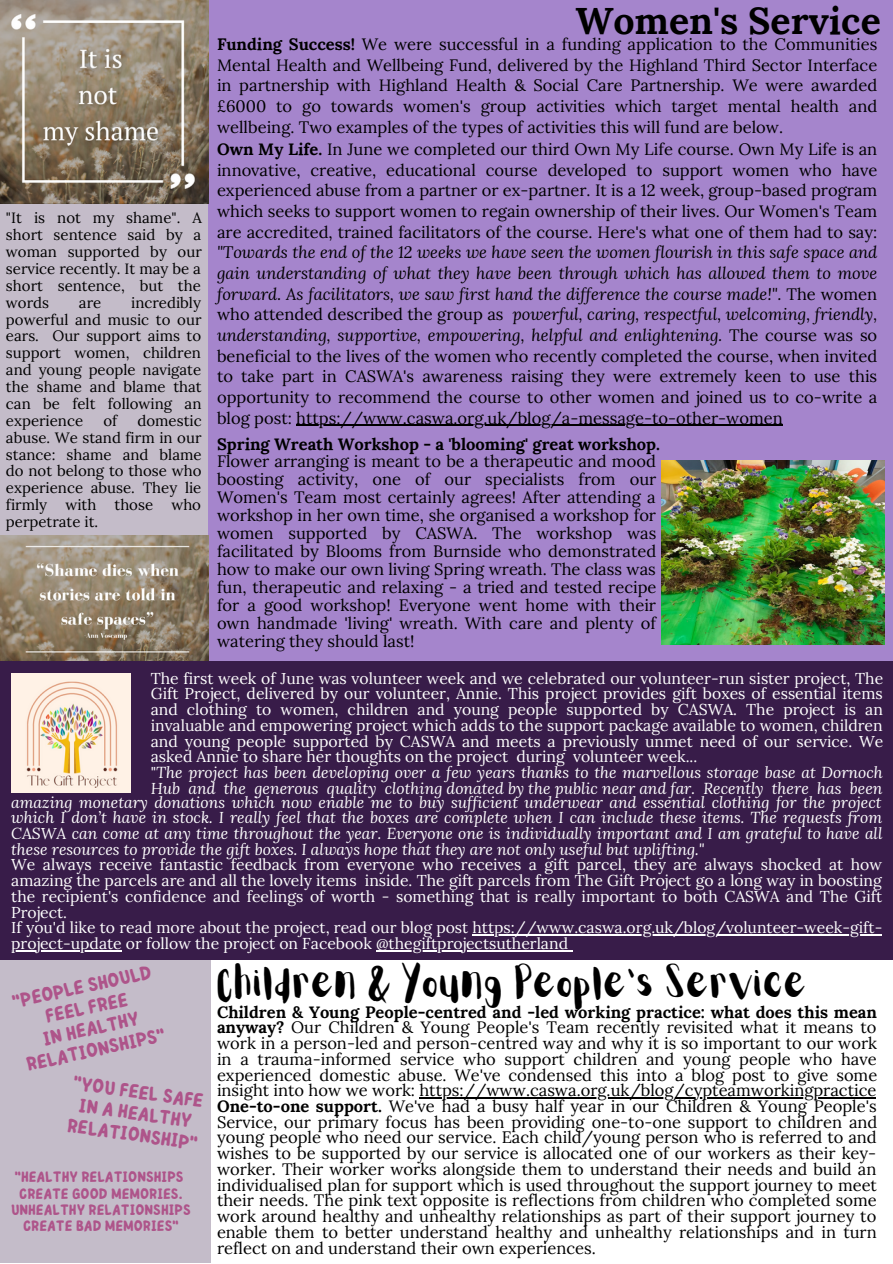
<style>
.page{position:relative;width:893px;height:1264px;background:#fff}
.page>*{position:absolute;margin:0;border:0;box-sizing:border-box;transform-origin:0 0}
.t1{font:700 37.5px "Lora";color:#000}
.t2{font:36px "Aloja Extended";color:#000}
.t3{font:700 19.8px/21.3px "Childos Arabic";color:#ae548a;text-align:center}
.t4{font:16.5px/15.8px "Lora";color:#000;text-align:justify}
.t5{font:700 16.5px "Lora";color:#000}
.t6{font:15.75px/15.8px "Lora";color:#fff;text-align:justify}
.t7{font:italic 15.75px/15.8px "Lora";color:#fff}
.t8{font:700 15.15px "Childos Arabic";color:#ae548a}
.t9{font:15px/16.8px "Lora";color:#000;text-align:justify}
.s1{font-weight:700}
.s2{font-style:italic}
.s3{font-style:normal}
</style>
<div class="page">
<div style="left:0;top:0;width:211px;height:1262px;background:#c4bcc9"></div>
<div style="left:208px;top:0;width:684px;height:685px;background:#a585cc"></div>
<img style="left:0;top:0;width:208px;height:203px">
<img style="left:0;top:535px;width:208px;height:126px">
<div style="left:0;top:661px;width:892px;height:298px;background:#381c49"></div>
<img style="left:11px;top:673px;width:119px;height:119px">
<img style="left:661px;top:460px;width:223px;height:185px">
<hr style="left:296px;top:424px;width:486px;height:2px;background:#000">
<hr style="left:472px;top:934px;width:410px;height:1px;background:#fff">
<hr style="left:11px;top:950px;width:111px;height:1px;background:#fff">
<hr style="left:376px;top:950px;width:192px;height:1px;background:#fff">
<hr style="left:419px;top:1097px;width:457px;height:1px;background:#000">
<p class="t9" style="left:6px;top:209px;width:197px">"It is not my shame". A short sentence said by a woman supported by our service recently. It may be a short sentence, but the words</p>
<p class="t9" style="left:6px;top:294px;width:197px;text-indent:125px">incredibly powerful and music to our ears. Our support aims to support women, children and young people navigate the shame and blame that can be felt following an experience</p>
<p class="t9" style="left:79px;top:294px;width:24px">are</p>
<p class="t9" style="left:103px;top:412px;width:15px">of</p>
<p class="t9" style="left:6px;top:412px;width:197px;text-indent:131px">domestic abuse. We stand firm in our stance: shame and blame do not belong to those who experience abuse. They lie firmly with those who perpetrate it.</p>
<p class="t1" style="left:575px;top:-3px;width:307px">Women's Service</p>
<p class="t4" style="left:217px;top:34px;width:661px;line-height:20.5px"><span class="s1">Funding Success!</span> We were successful in a funding application to the Communities Mental Health and Wellbeing Fund, delivered by the Highland Third Sector Interface in partnership with Highland Health &amp; Social Care Partnership. We were awarded £6000 to go towards women's group activities which target mental health and wellbeing. Two examples of the types of activities this will fund are below.</p>
<p class="t4" style="left:217px;top:139px;width:661px;line-height:20.7px"><span class="s1">Own My Life.</span> In June we completed our third Own My Life course. Own My Life is an innovative, creative, educational course developed to support women who have experienced abuse from a partner or ex-partner. It is a 12 week, group-based program which seeks to support women to regain ownership of their lives. Our Women's Team are accredited, trained facilitators of the course. Here's what one of them had to say: <span class="s2">"Towards the end of the 12 weeks we have seen the women flourish in this safe space and gain understanding of what they have been through which has allowed them to move forward. As facilitators, we saw first hand the difference the course made!".</span> The women who attended described the group as <span class="s2">powerful, caring, respectful, welcoming, friendly, understanding, supportive, empowering, helpful and enlightening.</span> The course was so beneficial to the lives of the women who recently completed the course, when invited to take part in CASWA's awareness raising they were extremely keen to use this opportunity to recommend the course to other women and joined us to co-write a blog post: https://www.caswa.org.uk/blog/a-message-to-other-women</p>
<p class="t5" style="left:217px;top:433px;width:444px">Spring Wreath Workshop - a 'blooming' great workshop.</p>
<p class="t4" style="left:217px;top:452px;width:441px;line-height:18px">Flower arranging is meant to be a therapeutic and mood boosting activity, one of our specialists from our Women's Team most certainly agrees! After attending a workshop in her own time, she organised a workshop for women supported by CASWA. The workshop was facilitated by Blooms from Burnside who demonstrated how to make our own living Spring wreath. The class was fun, therapeutic and relaxing - a tried and tested recipe for a good workshop! Everyone went home with their own handmade 'living' wreath. With care and plenty of watering they should last!</p>
<p class="t6" style="left:151px;top:670px;width:734px">The first week of June was volunteer week and we celebrated our volunteer-run sister project, The Gift Project, delivered by our volunteer, Annie. This project provides gift boxes of essential items and clothing to women, children and young people supported by CASWA. The project is an invaluable and empowering project which adds to the support package available to women, children and young people supported by CASWA and meets a previously unmet need of our service. We asked Annie to share her thoughts on the project during volunteer week...</p>
<p class="t7" style="left:151px;top:764px;width:733px"><span class="s3">"</span>The project has been developing over a few years thanks to the marvellous storage base at Dornoch<br>Hub and the generous quality clothing donated by the public near and far. Recently there has been</p>
<p class="t7" style="left:11px;top:793px;width:872px;text-align:justify">amazing monetary donations which now enable me to buy sufficient underwear and essential clothing for the project which I don’t have in stock. I really feel that the boxes are complete when I can include these items. The requests from CASWA can come at any time throughout the year. Everyone one is individually important and I am grateful to have all these resources to provide the gift boxes. I always hope that they are not only useful but uplifting."</p>
<p class="t6" style="left:11px;top:856px;width:872px">We always receive fantastic feedback from everyone who receives a gift parcel, they are always shocked at how amazing the parcels are and all the lovely items inside. The gift parcels from The Gift Project go a long way in boosting the recipient's confidence and feelings of worth - something that is really important to both CASWA and The Gift Project.</p>
<p class="t6" style="left:11px;top:919px;width:872px">If you'd like to read more about the project, read our blog post https://www.caswa.org.uk/blog/volunteer-week-gift&shy;project-update or follow the project on Facebook @thegiftprojectsutherland</p>
<p class="t3" style="left:11px;top:991px;width:143px;rotate:-12deg">"PEOPLE SHOULD<br>FEEL FREE</p>
<p class="t3" style="left:20px;top:1033px;width:143px;rotate:-12deg">IN HEALTHY<br>RELATIONSHIPS"</p>
<p class="t3" style="left:75px;top:1072px;width:133px;rotate:8deg">"YOU FEEL SAFE</p>
<p class="t3" style="left:69px;top:1114px;width:133px;rotate:8deg">RELATIONSHIP"</p>
<p class="t3" style="left:81px;top:1094px;width:115px;rotate:8deg">IN A HEALTHY</p>
<p class="t8" style="left:15px;top:1166px;width:170px">"HEALTHY RELATIONSHIPS</p>
<p class="t8" style="left:19px;top:1182px;width:165px">CREATE GOOD MEMORIES.</p>
<p class="t8" style="left:11px;top:1198px;width:181px">UNHEALTHY RELATIONSHIPS</p>
<p class="t8" style="left:23px;top:1215px;width:157px">CREATE BAD MEMORIES"</p>
<p class="t2" style="left:218px;top:967px;width:592px">Children &amp; Young People's Service</p>
<p class="t4" style="left:217px;top:1003px;width:661px"><span class="s1">Children &amp; Young People-centred and -led working practice: what does this mean anyway?</span> Our Children &amp; Young People's Team recently revisited what it means to work in a person-led and person-centred way and why it is so important to our work in a trauma-informed service who support children and young people who have experienced domestic abuse. We've condensed this into a blog post to give some insight into how we work: https://www.caswa.org.uk/blog/cypteamworkingpractice</p>
<p class="t4" style="left:217px;top:1098px;width:661px"><span class="s1">One-to-one support.</span> We've had a busy half year in our Children &amp; Young People's Service, our primary focus has been providing one-to-one support to children and young people who need our service. Each child/young person who is referred to and wishes to be supported by our service is allocated one of our workers as their key&shy;worker. Their worker works alongside them to understand their needs and build an individualised plan for support which is used throughout the support journey to meet their needs. The pink text opposite is reflections from children who completed some work around healthy and unhealthy relationships as part of their support journey to enable them to better understand healthy and unhealthy relationships and in turn reflect on and understand their own experiences.</p>
</div>
